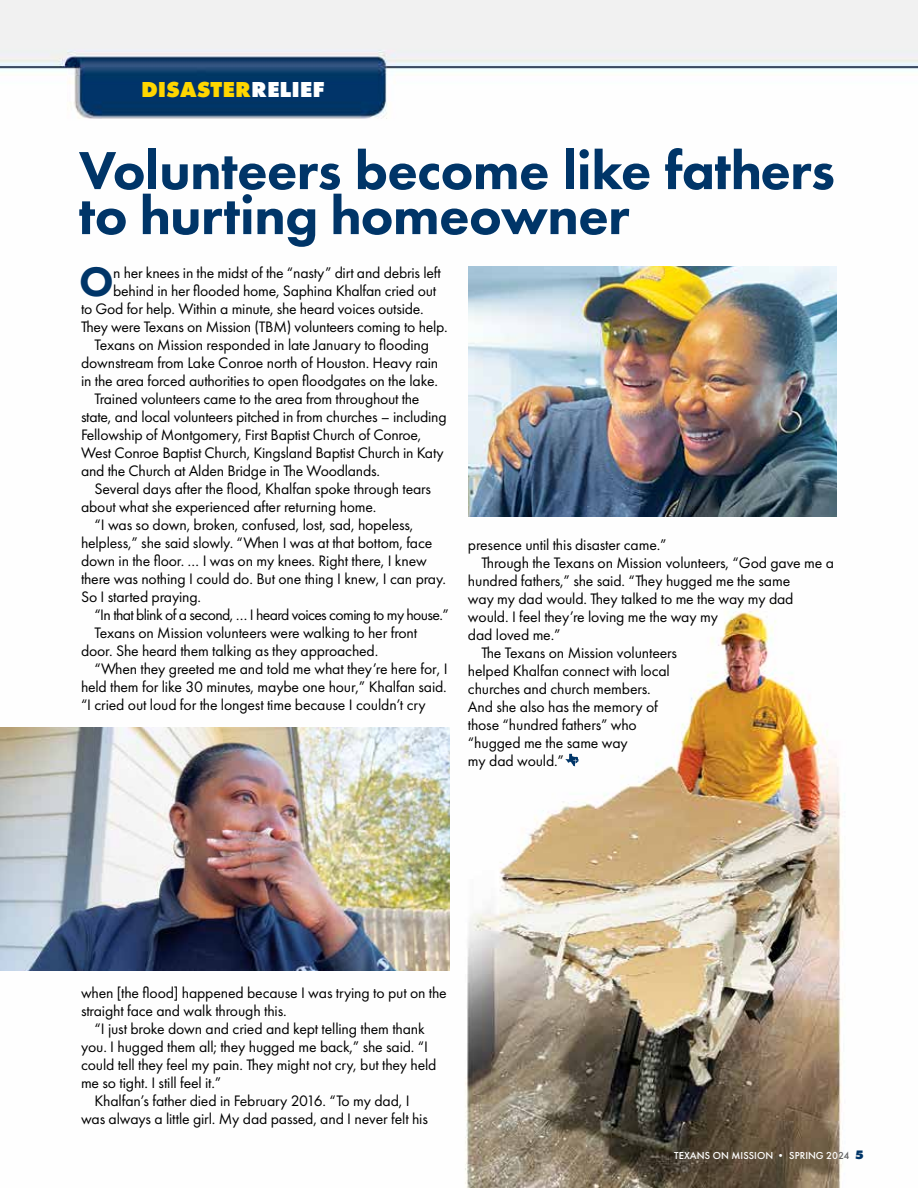
<style>
.page{position:relative;width:918px;height:1188px;background:#fff}
.page>*{position:absolute;margin:0;border:0;box-sizing:border-box;transform-origin:0 0}
.t1{font:800 55.5px/45px "Futura PT";letter-spacing:-.01em;color:#003568}
.t2{font:800 42.75px "Futura PT";color:#003568}
.t3{font:800 22.5px "Futura PT";color:#ffd600}
.t4{font:15.75px/18px "Futura PT";letter-spacing:-.01em;color:#000}
.t5{font:15.75px "Futura PT";letter-spacing:-.04em;color:#000}
.t6{font:500 10.5px "Futura PT";letter-spacing:.01em;color:#fff}
.s1{color:#fff}
.s2{color:#636466}
.s3{font-weight:800;font-size:12.75px;color:#003568}
</style>
<div class="page">
<img style="left:0;top:0;width:918px;height:1188px">
<img style="left:0;top:728px;width:450px;height:243px">
<img style="left:469px;top:266px;width:368px;height:250px">
<svg style="left:566px;top:754px;width:13px;height:12px"></svg>
<h3 class="t3" style="left:141px;top:75px;width:185px">DISASTER<span class="s1">RELIEF</span></h3>
<h1 class="t1" style="left:79px;top:147px;width:758px">Volunteers become like fathers to hurting homeowner</h1>
<h2 class="t2" style="left:79px;top:255px;width:36px">O</h2>
<p class="t4" style="left:113px;top:264px;width:329px">n her knees in the midst of the “nasty” dirt and debris left</p>
<p class="t4" style="left:113px;top:282px;width:325px">behind in her flooded home, Saphina Khalfan cried out</p>
<p class="t4" style="left:81px;top:300px;width:344px">to God for help. Within a minute, she heard voices outside.</p>
<p class="t4" style="left:81px;top:318px;width:368px">They were Texans on Mission (TBM) volunteers coming to help.</p>
<p class="t4" style="left:94px;top:336px;width:336px">Texans on Mission responded in late January to flooding</p>
<p class="t4" style="left:81px;top:354px;width:359px">downstream from Lake Conroe north of Houston. Heavy rain</p>
<p class="t4" style="left:81px;top:372px;width:359px">in the area forced authorities to open floodgates on the lake.</p>
<p class="t4" style="left:94px;top:390px;width:326px">Trained volunteers came to the area from throughout the</p>
<p class="t4" style="left:81px;top:408px;width:367px">state, and local volunteers pitched in from churches – including</p>
<p class="t4" style="left:81px;top:426px;width:342px">Fellowship of Montgomery, First Baptist Church of Conroe,</p>
<p class="t4" style="left:81px;top:444px;width:364px">West Conroe Baptist Church, Kingsland Baptist Church in Katy</p>
<p class="t4" style="left:81px;top:462px;width:301px">and the Church at Alden Bridge in The Woodlands.</p>
<p class="t4" style="left:94px;top:480px;width:338px">Several days after the flood, Khalfan spoke through tears</p>
<p class="t4" style="left:81px;top:498px;width:297px">about what she experienced after returning home.</p>
<p class="t4" style="left:94px;top:516px;width:321px">“I was so down, broken, confused, lost, sad, hopeless,</p>
<p class="t4" style="left:81px;top:534px;width:353px">helpless,” she said slowly. “When I was at that bottom, face</p>
<p class="t4" style="left:81px;top:552px;width:347px">down in the floor. … I was on my knees. Right there, I knew</p>
<p class="t4" style="left:81px;top:570px;width:367px">there was nothing I could do. But one thing I knew, I can pray.</p>
<p class="t4" style="left:81px;top:588px;width:122px">So I started praying.</p>
<p class="t5" style="left:94px;top:606px;width:356px">“In that blink of a second, … I heard voices coming to my house.”</p>
<p class="t4" style="left:94px;top:624px;width:324px">Texans on Mission volunteers were walking to her front</p>
<p class="t4" style="left:81px;top:642px;width:299px">door. She heard them talking as they approached.</p>
<p class="t4" style="left:94px;top:660px;width:355px">“When they greeted me and told me what they’re here for, I</p>
<p class="t4" style="left:81px;top:678px;width:367px">held them for like 30 minutes, maybe one hour,” Khalfan said.</p>
<p class="t4" style="left:81px;top:696px;width:346px">“I cried out loud for the longest time because I couldn’t cry</p>
<p class="t4" style="left:468px;top:536px;width:200px">presence until this disaster came.”</p>
<p class="t4" style="left:481px;top:554px;width:354px">Through the Texans on Mission volunteers, “God gave me a</p>
<p class="t4" style="left:468px;top:572px;width:324px">hundred fathers,” she said. “They hugged me the same</p>
<p class="t4" style="left:468px;top:590px;width:327px">way my dad would. They talked to me the way my dad</p>
<p class="t4" style="left:468px;top:608px;width:251px">would. I feel they’re loving me the way my</p>
<p class="t4" style="left:468px;top:626px;width:94px">dad loved me.”</p>
<p class="t4" style="left:481px;top:644px;width:197px">The Texans on Mission volunteers</p>
<p class="t4" style="left:468px;top:662px;width:203px">helped Khalfan connect with local</p>
<p class="t4" style="left:468px;top:680px;width:184px">churches and church members.</p>
<p class="t4" style="left:468px;top:698px;width:191px">And she also has the memory of</p>
<p class="t4" style="left:468px;top:716px;width:170px">those “hundred fathers” who</p>
<p class="t4" style="left:468px;top:734px;width:161px">“hugged me the same way</p>
<p class="t4" style="left:468px;top:752px;width:98px">my dad would.”</p>
<p class="t4" style="left:81px;top:984px;width:367px">when [the flood] happened because I was trying to put on the straight face and walk through this.</p>
<p class="t4" style="left:94px;top:1020px;width:332px">“I just broke down and cried and kept telling them thank</p>
<p class="t4" style="left:81px;top:1038px;width:349px">you. I hugged them all; they hugged me back,” she said. “I</p>
<p class="t4" style="left:81px;top:1056px;width:357px">could tell they feel my pain. They might not cry, but they held</p>
<p class="t4" style="left:81px;top:1074px;width:142px">me so tight. I still feel it.”</p>
<p class="t4" style="left:94px;top:1092px;width:317px">Khalfan’s father died in February 2016. “To my dad, I</p>
<p class="t4" style="left:81px;top:1110px;width:348px">was always a little girl. My dad passed, and I never felt his</p>
<p class="t6" style="left:674px;top:1149px;width:191px">TEXANS ON MISSION • SPRING 20<span class="s2">24</span> <span class="s3">5</span></p>
</div>
